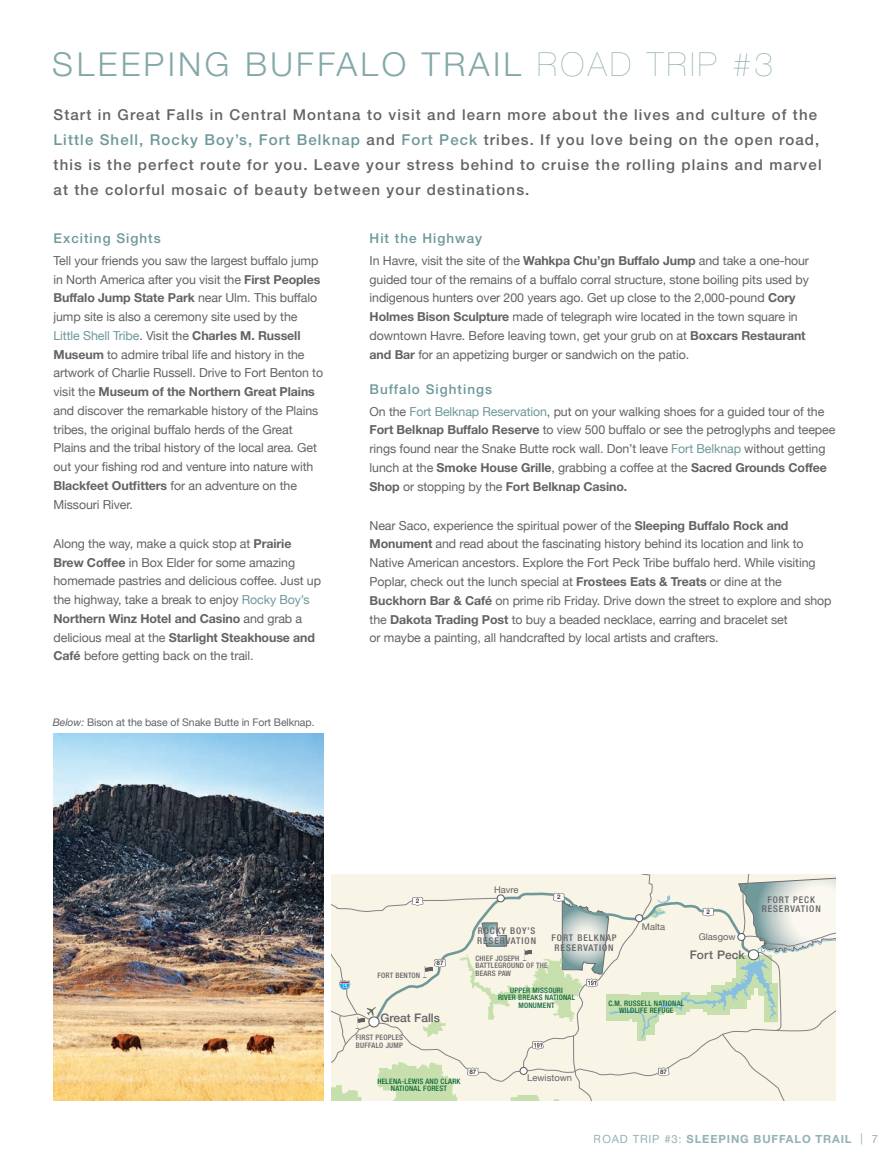
<style>
.page{position:relative;width:890px;height:1155px;background:#fff}
.page>*{position:absolute;margin:0;border:0;box-sizing:border-box;transform-origin:0 0}
.t1{font:300 33px "Helvetica Neue";letter-spacing:.1em;color:#6e989a}
.Intro_Page_Paragraph{font:500 15px/24.8px "Helvetica Neue";letter-spacing:.075em;color:#636366}
.Standard_Body{font:500 13.5px "Helvetica Neue";letter-spacing:.075em;color:#6e989a}
.Standard_Body-2{font:12.3px/18.8px "Helvetica Neue";letter-spacing:-.01em;color:#636366}
.t2{font:500 11.85px "Helvetica Neue";color:#636366}
.t3{font:700 11.25px "Helvetica Neue";letter-spacing:.075em;color:#6e989a}
.t4{font:10.5px "Helvetica Neue";letter-spacing:-.01em;color:#636366}
.t5{font:500 condensed 9.15px/9.4px "Helvetica Neue";letter-spacing:.1em;color:#636366;text-align:center}
.t6{font:9.15px "Helvetica Neue";color:#636366}
.t7{font:500 condensed 7.5px/7.5px "Helvetica Neue LT Std";letter-spacing:.03em;color:#0c6638;text-align:center}
.t8{font:500 condensed 7.5px "Helvetica Neue LT Std";letter-spacing:.03em;color:#636366}
.t9{font:500 6.15px "Helvetica Neue";color:#231f20}
.s1{font-weight:200}
.s2{color:#6e989a}
.s3{font-weight:700}
.s4{font-style:italic}
.s5{font-weight:400}
</style>
<div class="page">
<svg style="left:331px;top:874px;width:505px;height:226px;background:#ebebdc"></svg>
<img style="left:54px;top:733px;width:270px;height:367px">
<h1 class="t1" style="left:53px;top:44px;width:721px">SLEEPING BUFFALO TRAIL <span class="s1">ROAD TRIP #3</span></h1>
<p class="Intro_Page_Paragraph" style="left:54px;top:102px;width:769px">Start in Great Falls in Central Montana to visit and learn more about the lives and culture of the <span class="s2">Little Shell, Rocky Boy’s, Fort Belknap</span> and <span class="s2">Fort Peck</span> tribes. If you love being on the open road, this is the perfect route for you. Leave your stress behind to cruise the rolling plains and marvel at the colorful mosaic of beauty between your destinations.</p>
<p class="Standard_Body" style="left:54px;top:230px;width:109px">Exciting Sights</p>
<p class="Standard_Body-2" style="left:54px;top:252px;width:271px">Tell your friends you saw the largest buffalo jump in North America after you visit the <span class="s3">First Peoples Buffalo Jump State Park</span> near Ulm. This buffalo jump site is also a ceremony site used by the <span class="s2">Little Shell Tribe</span>. Visit the <span class="s3">Charles M. Russell Museum</span> to admire tribal life and history in the artwork of Charlie Russell. Drive to Fort Benton to visit the <span class="s3">Museum of the Northern Great Plains </span>and discover the remarkable history of the Plains tribes, the original buffalo herds of the Great Plains and the tribal history of the local area. Get out your fishing rod and venture into nature with <span class="s3">Blackfeet Outfitters</span> for an adventure on the Missouri River.</p>
<p class="Standard_Body-2" style="left:54px;top:534px;width:269px">Along the way, make a quick stop at <span class="s3">Prairie Brew Coffee</span> in Box Elder for some amazing homemade pastries and delicious coffee. Just up the highway, take a break to enjoy <span class="s2">Rocky Boy’s </span><span class="s3">Northern Winz Hotel and Casino</span> and grab a delicious meal at the <span class="s3">Starlight Steakhouse and Café</span> before getting back on the trail.</p>
<p class="Standard_Body" style="left:369px;top:230px;width:114px">Hit the Highway</p>
<p class="Standard_Body-2" style="left:369px;top:252px;width:441px">In Havre, visit the site of the <span class="s3">Wahkpa Chu’gn Buffalo Jump</span> and take a one-hour guided tour of the remains of a buffalo corral structure, stone boiling pits used by indigenous hunters over 200 years ago. Get up close to the 2,000-pound <span class="s3">Cory Holmes Bison Sculpture</span> made of telegraph wire located in the town square in downtown Havre. Before leaving town, get your grub on at <span class="s3">Boxcars Restaurant and Bar</span> for an appetizing burger or sandwich on the patio.</p>
<p class="Standard_Body" style="left:369px;top:381px;width:124px">Buffalo Sightings</p>
<p class="Standard_Body-2" style="left:369px;top:402px;width:467px">On the <span class="s2">Fort Belknap Reservation</span>, put on your walking shoes for a guided tour of the <span class="s3">Fort Belknap Buffalo Reserve</span> to view 500 buffalo or see the petroglyphs and teepee rings found near the Snake Butte rock wall. Don’t leave <span class="s2">Fort Belknap</span> without getting lunch at the <span class="s3">Smoke House Grille</span>, grabbing a coffee at the <span class="s3">Sacred Grounds Coffee Shop</span> or stopping by the <span class="s3">Fort Belknap Casino.</span></p>
<p class="Standard_Body-2" style="left:369px;top:516px;width:463px">Near Saco, experience the spiritual power of the <span class="s3">Sleeping Buffalo Rock and Monument</span> and read about the fascinating history behind its location and link to Native American ancestors. Explore the Fort Peck Tribe buffalo herd. While visiting Poplar, check out the lunch special at <span class="s3">Frostees Eats &amp; Treats</span> or dine at the <span class="s3">Buckhorn Bar &amp; Café</span> on prime rib Friday. Drive down the street to explore and shop the <span class="s3">Dakota Trading Post</span> to buy a beaded necklace, earring and bracelet set<br>or maybe a painting, all handcrafted by local artists and crafters.</p>
<p class="t4" style="left:53px;top:714px;width:263px"><span class="s4">Below:</span> Bison at the base of Snake Butte in Fort Belknap.</p>
<p class="t9" style="left:416px;top:895px;width:5px">2</p>
<p class="t6" style="left:494px;top:883px;width:26px">Havre</p>
<p class="t9" style="left:557px;top:892px;width:5px">2</p>
<p class="t9" style="left:706px;top:906px;width:5px">2</p>
<p class="t6" style="left:642px;top:919px;width:25px">Malta</p>
<p class="t5" style="left:477px;top:925px;width:61px;text-align:left">ROCKY BOY’S<br>RESERVATION</p>
<p class="t6" style="left:698px;top:929px;width:38px">Glasgow</p>
<p class="t5" style="left:551px;top:932px;width:67px">FORT BELKNAP<br>RESERVATION</p>
<p class="t2" style="left:690px;top:944px;width:57px">Fort Peck</p>
<p class="t8" style="left:475px;top:953px;width:46px">CHIEF JOSEPH</p>
<p class="t8" style="left:475px;top:960px;width:74px">BATTLEGROUND OF THE</p>
<p class="t9" style="left:436px;top:957px;width:8px">87</p>
<p class="t8" style="left:377px;top:971px;width:44px">FORT BENTON</p>
<p class="t8" style="left:475px;top:968px;width:37px">BEARS PAW</p>
<p class="t7" style="left:498px;top:985px;width:78px">UPPER MISSOURI<br>RIVER BREAKS NATIONAL<br>MONUMENT</p>
<p class="t7" style="left:608px;top:999px;width:77px">C.M. RUSSELL NATIONAL<br>WILDLIFE REFUGE</p>
<p class="t2" style="left:380px;top:1008px;width:61px">Great Falls</p>
<p class="t8" style="left:356px;top:1033px;width:49px">FIRST PEOPLES</p>
<p class="t8" style="left:356px;top:1040px;width:48px">BUFFALO JUMP</p>
<p class="t7" style="left:377px;top:1076px;width:85px">HELENA-LEWIS AND CLARK<br>NATIONAL FOREST</p>
<p class="t9" style="left:469px;top:1066px;width:8px">87</p>
<p class="t9" style="left:660px;top:1066px;width:8px">87</p>
<p class="t6" style="left:527px;top:1070px;width:46px">Lewistown</p>
<p class="t5" style="left:761px;top:894px;width:61px">FORT PECK<br>RESERVATION</p>
<p class="t3" style="left:594px;top:1131px;width:286px"><span class="s5">ROAD TRIP #3:</span> SLEEPING BUFFALO TRAIL <span class="s5">| 7</span></p>
</div>
